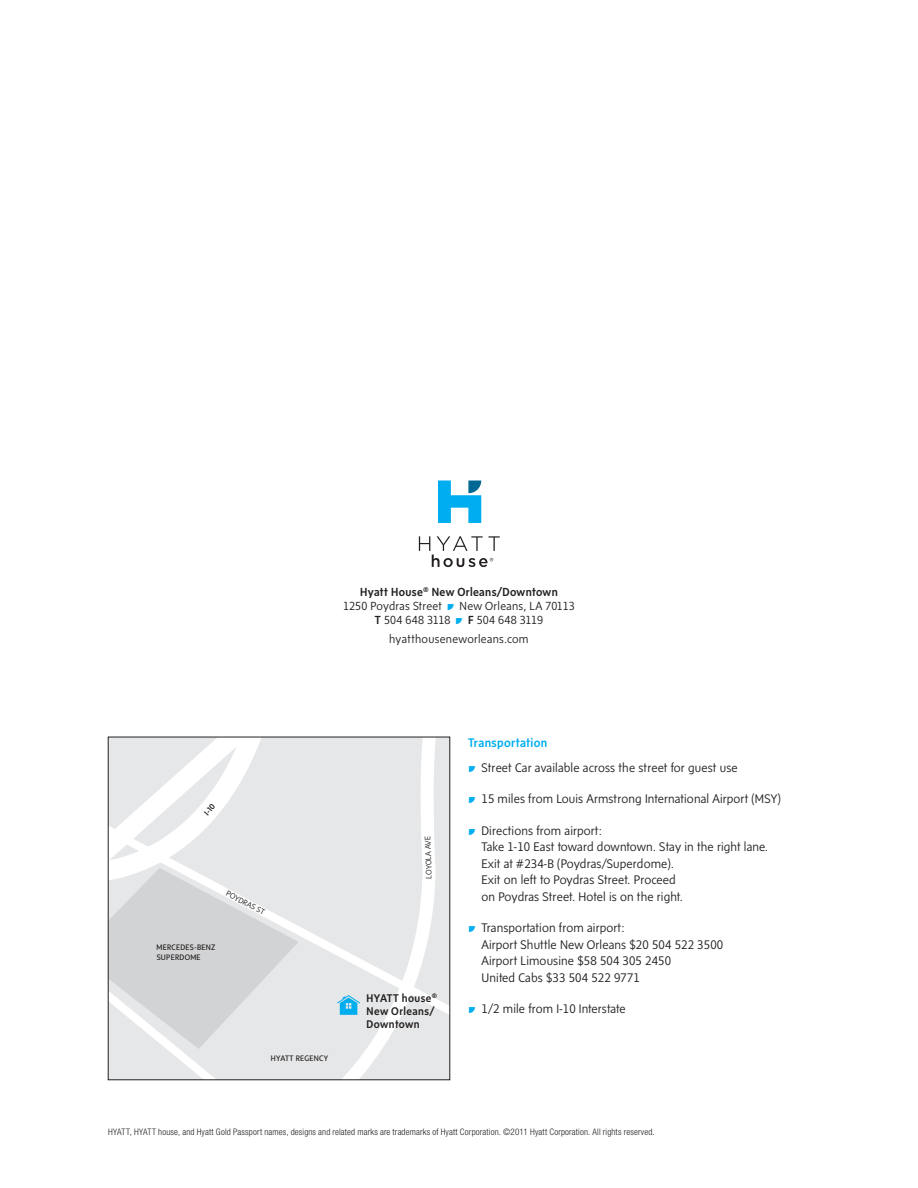
<style>
.page{position:relative;width:918px;height:1188px;background:#fff}
.page>*{position:absolute;margin:0;border:0;box-sizing:border-box;transform-origin:0 0}
.t1{font:300 12.75px/16.5px "Sense";letter-spacing:.01em;color:#231f20}
.t2{font:500 12.75px "Sense";letter-spacing:.025em;color:#00aeef}
.t3{font:300 12px/14.4px "Sense";letter-spacing:.02em;color:#231f20;text-align:center}
.t4{font:500 11.4px/13px "Sense";letter-spacing:.035em;color:#231f20}
.t5{font:300 condensed 9px "Helvetica Neue LT Std";letter-spacing:.02em;color:#231f20}
.t6{font:8.1px/9.8px "Sense";letter-spacing:.035em;color:#231f20}
.t7{font:300 8.1px "Sense";color:#231f20}
.s1{font-weight:500}
.s2{font-family:"Sense Extras";font-weight:400;font-size:14.25px;color:#00aeef}
</style>
<div class="page">
<svg style="left:438px;top:481px;width:43px;height:42px"></svg>
<svg style="left:419px;top:536px;width:81px;height:31px"></svg>
<div style="left:299px;top:811px;width:16px;height:218px;background:#e6e7e8"></div>
<svg style="left:315px;top:739px;width:133px;height:339px;background:#e9eaea"></svg>
<svg style="left:337px;top:995px;width:24px;height:20px"></svg>
<svg style="left:108px;top:737px;width:191px;height:343px;background:#e2e3e3"></svg>
<svg style="left:426px;top:865px;width:6px;height:13px"></svg>
<p class="t3" style="left:343px;top:584px;width:233px"><span class="s1">Hyatt House</span><sup>®</sup> <span class="s1">New Orleans/Downtown<br></span>1250 Poydras Street <span class="s2">•</span> New Orleans, LA 70113<br><span class="s1">T</span> 504 648 3118 <span class="s2">•</span><span class="s1">F</span> 504 648 3119</p>
<p class="t3" style="left:389px;top:632px;width:141px">hyatthouseneworleans.com</p>
<p class="t7" style="left:229px;top:889px;width:44px;rotate:28deg">POYDRAS ST</p>
<p class="t6" style="left:157px;top:942px;width:60px">MERCEDES-BENZ<br>SUPERDOME</p>
<p class="t6" style="left:271px;top:1053px;width:59px">HYATT REGENCY</p>
<p class="t7" style="left:424px;top:866px;width:31px;rotate:-92deg">OLA AVE</p>
<p class="t4" style="left:367px;top:991px;width:72px">HYATT house<sup>®<br></sup>New Orleans/<br>Downtown</p>
<p class="t2" style="left:468px;top:735px;width:81px">Transportation</p>
<p class="t1" style="left:468px;top:759px;width:271px"><span class="s2">•</span>Street Car available across the street for guest use</p>
<p class="t1" style="left:468px;top:790px;width:314px"><span class="s2">•</span>15 miles from Louis Armstrong International Airport (MSY)</p>
<p class="t1" style="left:482px;top:822px;width:288px;text-indent:-14px"><span class="s2">•</span>Directions from airport:<br>Take 1-10 East toward downtown. Stay in the right lane.<br>Exit at #234-B (Poydras/Superdome).<br>Exit on left to Poydras Street. Proceed<br>on Poydras Street. Hotel is on the right.</p>
<p class="t1" style="left:482px;top:919px;width:243px;text-indent:-14px"><span class="s2">•</span>Transportation from airport:<br>Airport Shuttle New Orleans $20 504 522 3500<br>Airport Limousine $58 504 305 2450<br>United Cabs $33 504 522 9771</p>
<p class="t1" style="left:468px;top:1001px;width:159px"><span class="s2">•</span>1/2 mile from I-10 Interstate</p>
<p class="t5" style="left:108px;top:1126px;width:548px">HYATT, HYATT house, and Hyatt Gold Passport names, designs and related marks are trademarks of Hyatt Corporation. ©2011 Hyatt Corporation. All rights reserved.</p>
</div>
